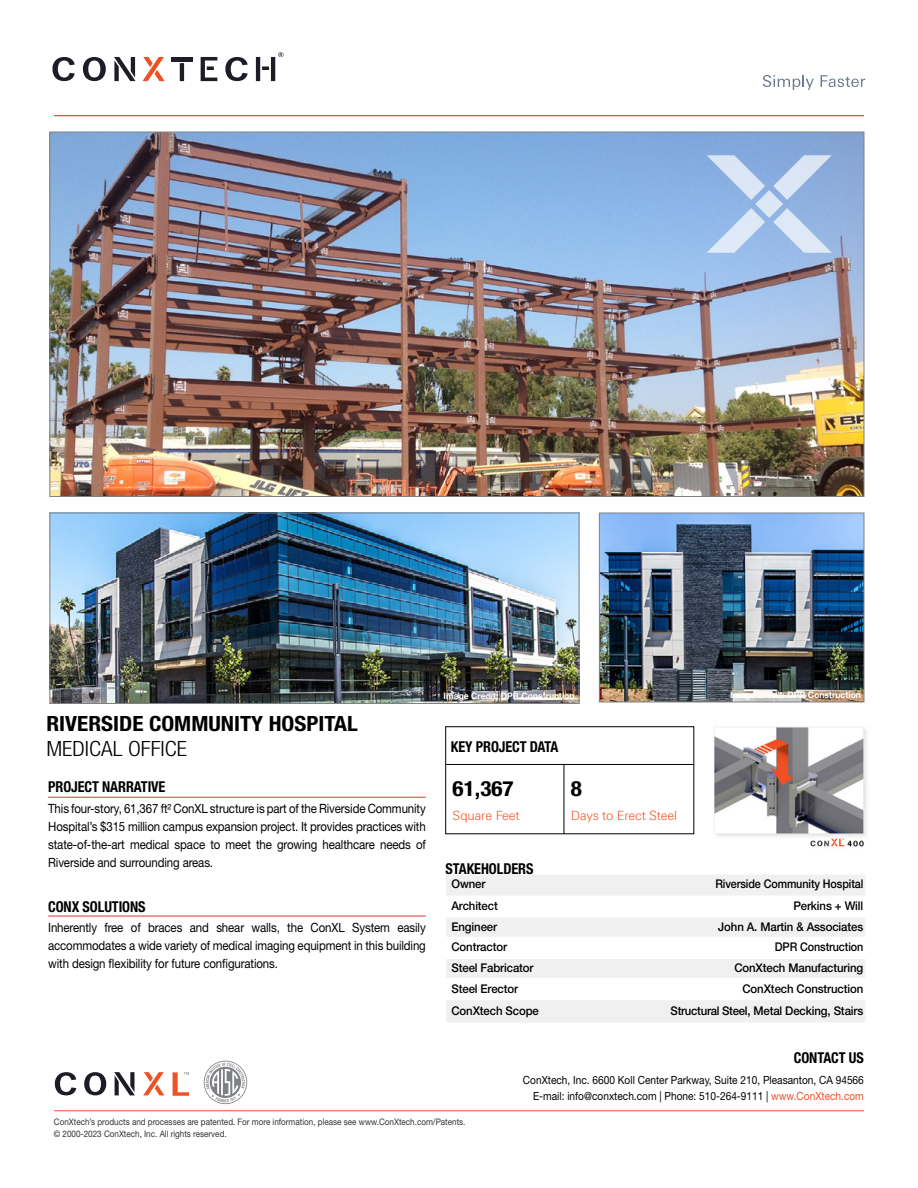
<style>
.page{position:relative;width:918px;height:1188px;background:#fff}
.page>*{position:absolute;margin:0;border:0;box-sizing:border-box;transform-origin:0 0}
.t1{font:700 condensed 21px "Helvetica Neue LT Std";color:#000;scale:1.1 1}
.t2{font:300 condensed 21px "Helvetica Neue LT Std";color:#000;scale:1.1 1}
.t3{font:700 condensed 15px "Helvetica Neue LT Std";letter-spacing:-.005em;color:#000;scale:.95 1}
.t4{font:12.75px/18px "Helvetica Neue LT Std";letter-spacing:-.01em;color:#000;text-align:justify;scale:.9 1}
.t5{font:300 12.75px "Linotype Univers 330";letter-spacing:-.01em;color:#f05023}
.t6{font:500 12px "Helvetica Neue LT Std";letter-spacing:-.01em;color:#000;scale:.95 1}
.t7{font:500 12px "Helvetica Neue LT Std";letter-spacing:-.01em;color:#000;scale:.9 1}
.t8{font:11.25px/16.5px "Helvetica Neue LT Std";color:#000;text-align:right;scale:.9 1}
.t9{font:9px "Helvetica Neue LT Std";color:#323232;scale:.9 1}
.t10{font:700 9px "Helvetica Neue LT Std";color:#fff;scale:.95 1}
.s1{color:#f05023}
</style>
<div class="page">
<hr style="left:54px;top:1110px;width:810px;height:1px;background:#f05023">
<svg style="left:203px;top:1061px;width:45px;height:43px"></svg>
<svg style="left:55px;top:1072px;width:21px;height:23px"></svg>
<svg style="left:84px;top:1072px;width:22px;height:23px"></svg>
<svg style="left:114px;top:1072px;width:21px;height:23px"></svg>
<svg style="left:143px;top:1072px;width:21px;height:23px"></svg>
<svg style="left:173px;top:1072px;width:16px;height:23px"></svg>
<svg style="left:763px;top:75px;width:51px;height:15px"></svg>
<svg style="left:821px;top:75px;width:44px;height:12px"></svg>
<svg style="left:52px;top:57px;width:23px;height:24px"></svg>
<svg style="left:83px;top:57px;width:23px;height:24px"></svg>
<svg style="left:114px;top:57px;width:22px;height:24px"></svg>
<hr style="left:171px;top:57px;width:22px;height:4px;background:#1f1c25">
<svg style="left:225px;top:57px;width:23px;height:24px"></svg>
<svg style="left:143px;top:57px;width:22px;height:24px"></svg>
<hr style="left:180px;top:63px;width:4px;height:18px;background:#1f1c25">
<svg style="left:201px;top:57px;width:16px;height:24px"></svg>
<svg style="left:256px;top:52px;width:28px;height:29px"></svg>
<hr style="left:54px;top:115px;width:810px;height:1px;background:#e5322d">
<img style="left:52px;top:134px;width:810px;height:361px">
<img style="left:52px;top:515px;width:525px;height:187px">
<div style="left:50px;top:513px;width:529px;height:191px;border:1px solid #808285"></div>
<img style="left:601px;top:515px;width:261px;height:185px">
<div style="left:599px;top:513px;width:265px;height:189px;border:1px solid #808285"></div>
<svg style="left:48px;top:796px;width:378px;height:120px"></svg>
<hr style="left:48px;top:797px;width:378px;height:1px;background:#e5322d">
<hr style="left:48px;top:916px;width:378px;height:1px;background:#e5322d">
<svg style="left:446px;top:875px;width:419px;height:147px;fill:#f0f0f0"></svg>
<svg style="left:707px;top:155px;width:125px;height:98px;background:#acc6e9"></svg>
<img style="left:714px;top:726px;width:153px;height:121px">
<hr style="left:564px;top:764px;width:1px;height:70px;background:#000">
<hr style="left:446px;top:764px;width:248px;height:1px;background:#000">
<p class="t10" style="left:444px;top:691px;width:139px">Image Credit: DPR Construction</p>
<p class="t10" style="left:730px;top:689px;width:139px">Image Credit: DPR Construction</p>
<h1 class="t1" style="left:46px;top:711px;width:285px">RIVERSIDE COMMUNITY HOSPITAL</h1>
<h1 class="t2" style="left:46px;top:737px;width:129px">MEDICAL OFFICE</h1>
<p class="t3" style="left:451px;top:738px;width:115px">KEY PROJECT DATA</p>
<p class="t3" style="left:48px;top:778px;width:125px">PROJECT NARRATIVE</p>
<p class="t4" style="left:48px;top:799px;width:421px">This four-story, 61,367 ft² ConXL structure is part of the Riverside Community Hospital’s $315 million campus expansion project. It provides practices with state-of-the-art medical space to meet the growing healthcare needs of Riverside and surrounding areas.</p>
<p class="t3" style="left:48px;top:898px;width:104px">CONX SOLUTIONS</p>
<p class="t4" style="left:48px;top:918px;width:421px">Inherently free of braces and shear walls, the ConXL System easily accommodates a wide variety of medical imaging equipment in this building with design flexibility for future configurations.</p>
<h1 class="t1" style="left:453px;top:776px;width:57px">61,367</h1>
<p class="t5" style="left:453px;top:808px;width:69px">Square Feet</p>
<h1 class="t1" style="left:571px;top:776px;width:12px">8</h1>
<p class="t5" style="left:571px;top:808px;width:108px">Days to Erect Steel</p>
<p class="t3" style="left:446px;top:860px;width:94px">STAKEHOLDERS</p>
<p class="t6" style="left:451px;top:877px;width:37px">Owner</p>
<p class="t7" style="left:715px;top:877px;width:166px">Riverside Community Hospital</p>
<p class="t6" style="left:451px;top:899px;width:50px">Architect</p>
<p class="t6" style="left:793px;top:899px;width:75px">Perkins + Will</p>
<p class="t6" style="left:451px;top:919px;width:50px">Engineer</p>
<p class="t6" style="left:718px;top:919px;width:154px">John A. Martin &amp; Associates</p>
<p class="t6" style="left:451px;top:940px;width:60px">Contractor</p>
<p class="t7" style="left:775px;top:940px;width:100px">DPR Construction</p>
<p class="t6" style="left:451px;top:961px;width:88px">Steel Fabricator</p>
<p class="t6" style="left:734px;top:961px;width:137px">ConXtech Manufacturing</p>
<p class="t6" style="left:451px;top:981px;width:72px">Steel Erector</p>
<p class="t6" style="left:743px;top:981px;width:129px">ConXtech Construction</p>
<p class="t6" style="left:451px;top:1003px;width:94px">ConXtech Scope</p>
<p class="t6" style="left:671px;top:1003px;width:204px">Structural Steel, Metal Decking, Stairs</p>
<p class="t3" style="left:794px;top:1048px;width:75px">CONTACT US</p>
<p class="t8" style="left:523px;top:1071px;width:380px">ConXtech, Inc. 6600 Koll Center Parkway, Suite 210, Pleasanton, CA 94566<br>E-mail: info@conxtech.com | Phone: 510-264-9111 | <span class="s1">www.ConXtech.com</span></p>
<p class="t9" style="left:54px;top:1116px;width:459px">ConXtech’s products and processes are patented. For more information, please see www.ConXtech.com/Patents.</p>
<p class="t9" style="left:54px;top:1129px;width:194px">© 2000-2023 ConXtech, Inc. All rights reserved.</p>
</div>
